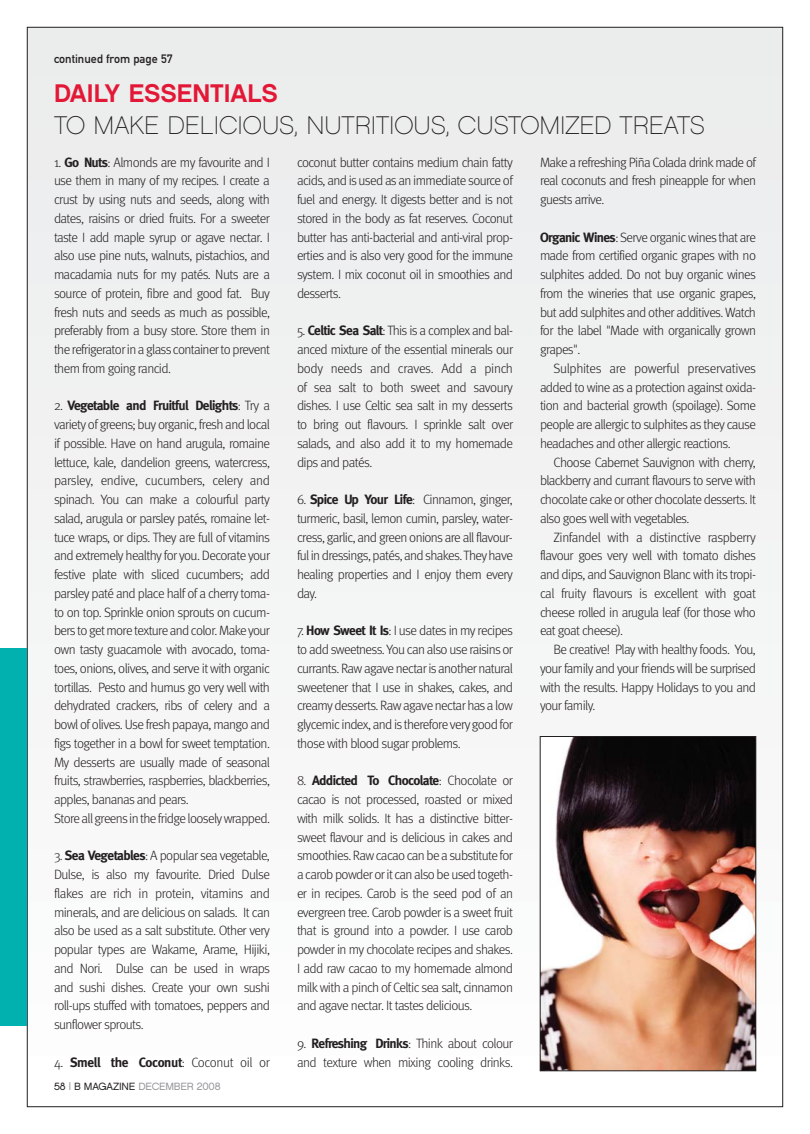
<style>
.page{position:relative;width:810px;height:1134px;background:#fff}
.page>*{position:absolute;margin:0;border:0;box-sizing:border-box;transform-origin:0 0}
.t1{font:25.5px "Chalet Paris Nineteen Sixty";color:#231f20}
.t2{font:25.5px "Chalet New York Nineteen Sixty";color:#e31836}
.t3{font:300 13.5px/18.8px "Meta";letter-spacing:-.045em;color:#231f20;text-align:justify}
.t4{font:12px "DIN Mittelschrift";color:#231f20}
.t5{font:10.5px "Chalet London Nineteen Sixty";letter-spacing:-.02em;color:#939598}
.s1{font-weight:700}
.s2{font-family:"Chalet London Nineteen Seventy";color:#231f20}
.s3{font-family:"Chalet London Nineteen Seventy"}
.s4{color:#231f20}
</style>
<div class="page">
<div style="left:28px;top:30px;width:754px;height:44px;background:#ebecec"></div>
<div style="left:28px;top:81px;width:754px;height:44px;background:#eceded"></div>
<div style="left:28px;top:133px;width:754px;height:44px;background:#ededee"></div>
<div style="left:28px;top:184px;width:754px;height:44px;background:#edeeef"></div>
<div style="left:28px;top:236px;width:754px;height:44px;background:#eeeff0"></div>
<div style="left:28px;top:287px;width:754px;height:44px;background:#eff0f0"></div>
<div style="left:28px;top:339px;width:754px;height:44px;background:#f0f1f1"></div>
<div style="left:28px;top:390px;width:754px;height:44px;background:#f1f1f2"></div>
<div style="left:28px;top:442px;width:754px;height:44px;background:#f2f2f3"></div>
<div style="left:28px;top:494px;width:754px;height:43px;background:#f3f3f3"></div>
<div style="left:28px;top:545px;width:754px;height:44px;background:#f3f4f4"></div>
<div style="left:28px;top:597px;width:754px;height:44px;background:#f4f5f5"></div>
<div style="left:28px;top:648px;width:754px;height:44px;background:#f5f6f6"></div>
<div style="left:28px;top:700px;width:754px;height:44px;background:#f6f6f7"></div>
<div style="left:28px;top:751px;width:754px;height:44px;background:#f7f7f8"></div>
<div style="left:28px;top:803px;width:754px;height:44px;background:#f8f8f9"></div>
<div style="left:28px;top:854px;width:754px;height:44px;background:#f9f9fa"></div>
<div style="left:28px;top:906px;width:754px;height:44px;background:#fafbfb"></div>
<div style="left:0;top:648px;width:27px;height:378px;background:#00b1b0"></div>
<img style="left:542px;top:738px;width:212px;height:331px">
<div style="left:540px;top:736px;width:216px;height:335px;border:1px solid #231f20"></div>
<p class="t4" style="left:54px;top:54px;width:120px">continued from page 57</p>
<h1 class="t2" style="left:54px;top:83px;width:225px">DAILY ESSENTIALS</h1>
<h1 class="t1" style="left:54px;top:115px;width:653px">TO MAKE DELICIOUS, NUTRITIOUS, CUSTOMIZED TREATS</h1>
<p class="t3" style="left:54px;top:154px;width:218px">1. <span class="s1">Go Nuts</span>: Almonds are my favourite and I use them in many of my recipes. I create a crust by using nuts and seeds, along with dates, raisins or dried fruits. For a sweeter taste I add maple syrup or agave nectar. I also use pine nuts, walnuts, pistachios, and macadamia nuts for my patés. Nuts are a source of protein, fibre and good fat. Buy fresh nuts and seeds as much as possible, preferably from a busy store. Store them in the refrigerator in a glasscontainer to prevent them from going rancid.</p>
<p class="t3" style="left:54px;top:398px;width:218px;text-align:left">2. <span class="s1">Vegetable and Fruitful Delights</span>: Try a variety of greens; buy organic, fresh and local if possible. Have on hand arugula, romaine lettuce, kale, dandelion greens, watercress, parsley, endive, cucumbers, celery and spinach. You can make a colourful party salad, arugula or parsley patés, romaine let&shy;tuce wraps, or dips. They are full of vitamins and extremely healthy for you. Decorate your festive plate with sliced cucumbers; add parsley paté and place half of a cherry toma&shy;to on top. Sprinkle onion sprouts on cucum&shy;bersto getmore texture and color. Make your own tasty guacamole with avocado, toma&shy;toes, onions, olives, and serve it with organic tortillas. Pesto and humus go very well with dehydrated crackers, ribs of celery and a bowl of olives. Use fresh papaya, mango and figs together in a bowl for sweet temptation.<br>My desserts are usually made of seasonal fruits, strawberries, raspberries, blackberries, apples, bananas and pears.<br>Store allgreensin the fridge looselywrapped.</p>
<p class="t3" style="left:54px;top:848px;width:218px">3. <span class="s1">Sea Vegetables</span>: A popular sea vegetable, Dulse, is also my favourite. Dried Dulse flakes are rich in protein, vitamins and minerals, and are delicious on salads. It can also be used as a salt substitute. Other very popular types are Wakame, Arame, Hijiki, and Nori. Dulse can be used in wraps and sushi dishes. Create your own sushi roll-ups stuffed with tomatoes, peppers and sunflower sprouts.</p>
<p class="t3" style="left:54px;top:1054px;width:218px">4. <span class="s1">Smell the Coconut</span>: Coconut oil or</p>
<p class="t5" style="left:54px;top:1081px;width:168px"><span class="s2">58</span> <span class="s3">|</span> <span class="s4">B MAGAZINE</span> DECEMBER 2008</p>
<p class="t3" style="left:297px;top:154px;width:218px">coconut butter contains medium chain fatty acids, and is used as an immediate source of fuel and energy. It digests better and is not stored in the body as fat reserves. Coconut butter has anti-bacterial and anti-viral prop&shy;erties and is also very good for the immune system. I mix coconut oil in smoothies and desserts.</p>
<p class="t3" style="left:297px;top:323px;width:218px">5. <span class="s1">Celtic Sea Salt</span>: This is a complex and bal&shy;anced mixture of the essential minerals our body needs and craves. Add a pinch of sea salt to both sweet and savoury dishes. I use Celtic sea salt in my desserts to bring out flavours. I sprinkle salt over salads, and also add it to my homemade dips and patés.</p>
<p class="t3" style="left:297px;top:491px;width:218px">6. <span class="s1">Spice Up Your Life</span>: Cinnamon, ginger, turmeric, basil, lemon cumin, parsley, water&shy;cress, garlic, and green onions are all flavour&shy;fulin dressings, patés, and shakes. Theyhave healing properties and I enjoy them every day.</p>
<p class="t3" style="left:297px;top:623px;width:218px">7. <span class="s1">How Sweet It Is</span>: I use dates in my recipes to add sweetness. You can also use raisins or currants. Raw agave nectar is another natural sweetener that I use in shakes, cakes, and creamy desserts. Raw agave nectar has a low glycemicindex, and istherefore verygood for those with blood sugar problems.</p>
<p class="t3" style="left:297px;top:773px;width:218px">8. <span class="s1">Addicted To Chocolate</span>: Chocolate or cacao is not processed, roasted or mixed with milk solids. It has a distinctive bitter&shy;sweet flavour and is delicious in cakes and smoothies. Raw cacao can be a substitute for a carob powder or itcan also be used togeth&shy;er in recipes. Carob is the seed pod of an evergreen tree. Carob powder is a sweet fruit that is ground into a powder. I use carob powder in my chocolate recipes and shakes.<br>I add raw cacao to my homemade almond milk with a pinch of Celtic sea salt, cinnamon and agave nectar. It tastes delicious.</p>
<p class="t3" style="left:297px;top:1035px;width:218px">9. <span class="s1">Refreshing Drinks</span>: Think about colour and texture when mixing cooling drinks.</p>
<p class="t3" style="left:540px;top:154px;width:218px">Make a refreshing Piña Colada drinkmade of real coconuts and fresh pineapple for when guests arrive.</p>
<p class="t3" style="left:540px;top:229px;width:218px"><span class="s1">Organic Wines</span>: Serve organic wines that are made from certified organic grapes with no sulphites added. Do not buy organic wines from the wineries that use organic grapes, but add sulphites and other additives. Watch for the label "Made with organically grown grapes".</p>
<p class="t3" style="left:540px;top:360px;width:218px;text-indent:14px">Sulphites are powerful preservatives added to wine as a protection against oxida&shy;tion and bacterial growth (spoilage). Some people are allergic to sulphites as they cause headaches and other allergic reactions.</p>
<p class="t3" style="left:540px;top:454px;width:217px;text-indent:14px">Choose Cabernet Sauvignon with cherry, blackberry and currant flavours to serve with chocolate cake or other chocolate desserts. It also goes well with vegetables.</p>
<p class="t3" style="left:540px;top:529px;width:218px;text-indent:14px">Zinfandel with a distinctive raspberry flavour goes very well with tomato dishes and dips, and Sauvignon Blanc with its tropi&shy;cal fruity flavours is excellent with goat cheese rolled in arugula leaf (for those who eat goat cheese).</p>
<p class="t3" style="left:540px;top:642px;width:218px;text-indent:14px">Be creative! Play with healthy foods. You, your family and your friends will be surprised with the results. Happy Holidays to you and your family.</p>
</div>
